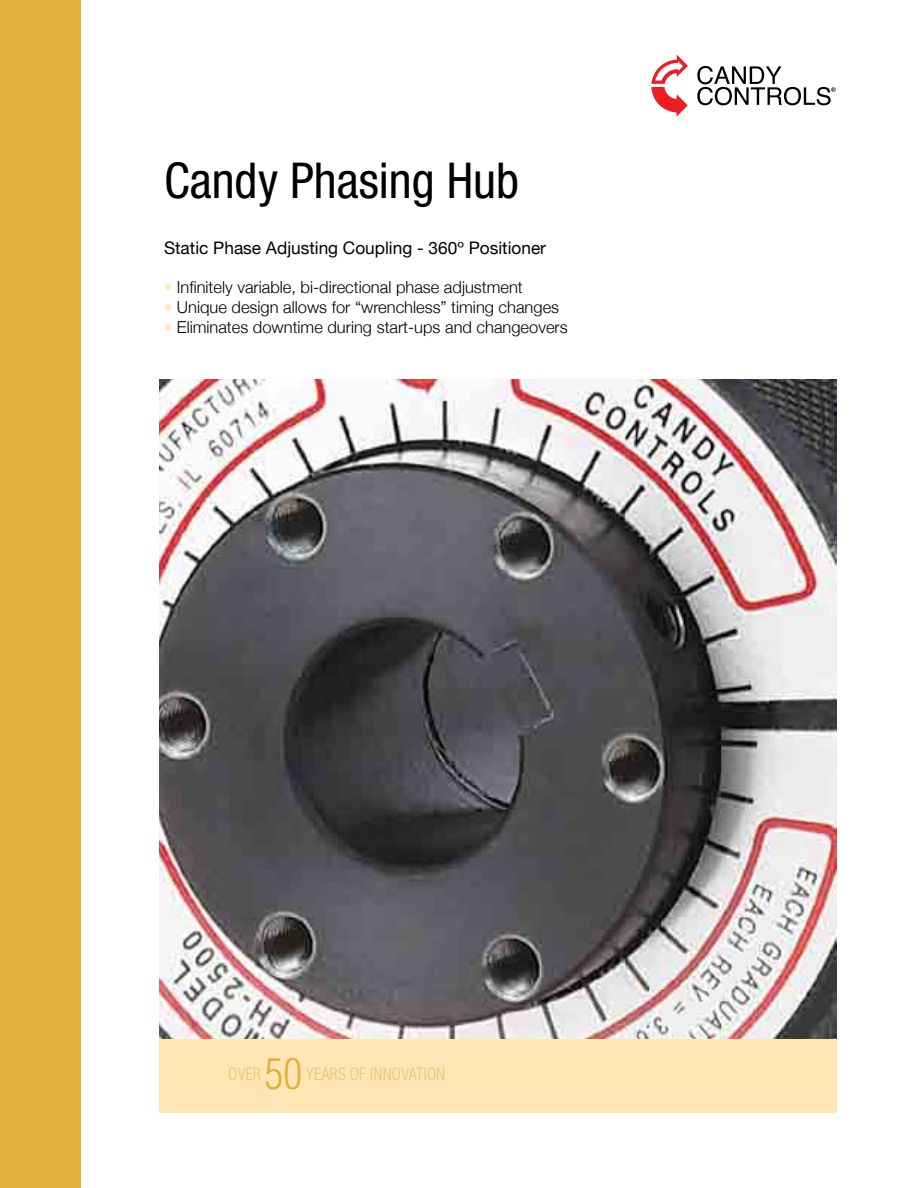
<style>
.page{position:relative;width:918px;height:1188px;background:#fff}
.page>*{position:absolute;margin:0;border:0;box-sizing:border-box;transform-origin:0 0}
.t1{font:condensed 49.5px "Helvetica Neue";color:#000}
.t2{font:300 condensed 42px "Helvetica";color:#e0b03c}
.t3{font:17.25px "Helvetica Neue";color:#000}
.t4{font:300 16.5px "Helvetica Neue";color:#000}
.t5{font:300 condensed 16.5px "Helvetica";color:#eac475}
.s1{color:#ffe6b4}
</style>
<div class="page">
<img style="left:160px;top:380px;width:677px;height:660px">
<div style="left:0;top:0;width:81px;height:1188px;background:#e0b03c"></div>
<div style="left:160px;top:1040px;width:677px;height:73px;background:#ffe6b4"></div>
<svg style="left:651px;top:55px;width:37px;height:62px"></svg>
<svg style="left:697px;top:66px;width:139px;height:39px"></svg>
<h1 class="t1" style="left:164px;top:152px;width:357px">Candy Phasing Hub</h1>
<p class="t3" style="left:164px;top:238px;width:384px">Static Phase Adjusting Coupling - 360º Positioner</p>
<p class="t4" style="left:164px;top:277px;width:360px"><span class="s1">•</span> Infinitely variable, bi-directional phase adjustment</p>
<p class="t4" style="left:164px;top:297px;width:397px"><span class="s1">•</span> Unique design allows for “wrenchless” timing changes</p>
<p class="t4" style="left:164px;top:317px;width:405px"><span class="s1">•</span> Eliminates downtime during start-ups and changeovers</p>
<p class="t5" style="left:228px;top:1064px;width:34px">OVER</p>
<h2 class="t2" style="left:265px;top:1047px;width:39px">50</h2>
<p class="t5" style="left:306px;top:1064px;width:111px">YEARS OF INNOVATIO</p>
<p class="t5" style="left:436px;top:1064px;width:11px">N</p>
</div>
